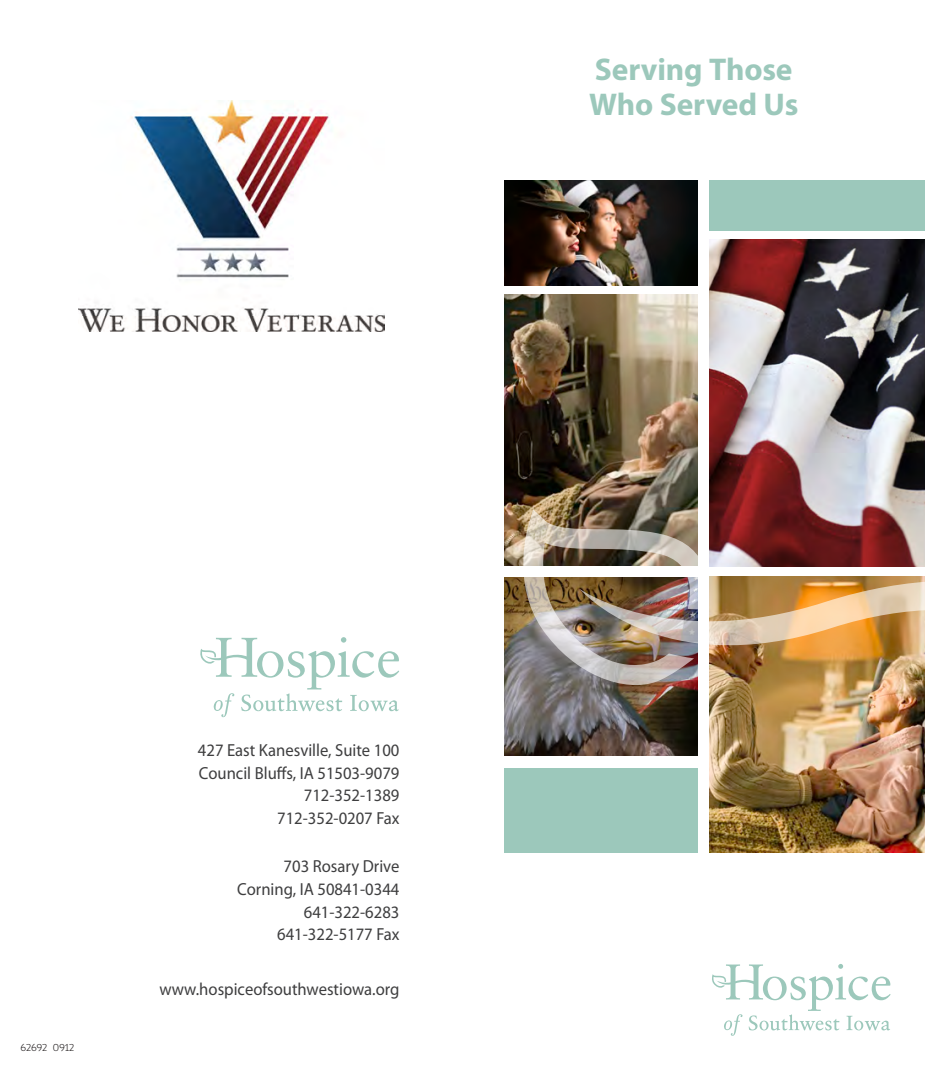
<style>
.page{position:relative;width:925px;height:1071px;background:#fff}
.page>*{position:absolute;margin:0;border:0;box-sizing:border-box;transform-origin:0 0}
.t1{font:700 31.5px/35px "Myriad Pro";letter-spacing:-.005em;color:#9cc8bb}
.t2{font:17.5px/22.8px "Myriad Pro";color:#3e3e3f;text-align:right;scale:.95 1}
.t3{font:300 10.5px "Shinn";letter-spacing:-.02em;color:#231f20}
</style>
<div class="page">
<svg style="left:712px;top:964px;width:178px;height:72px"></svg>
<div style="left:504px;top:768px;width:193px;height:84px;background:#9cc8bb"></div>
<img style="left:504px;top:181px;width:193px;height:104px">
<img style="left:504px;top:294px;width:193px;height:272px">
<img style="left:504px;top:578px;width:193px;height:177px">
<img style="left:709px;top:683px;width:215px;height:169px">
<img style="left:709px;top:240px;width:215px;height:306px">
<div style="left:709px;top:181px;width:215px;height:50px;background:#9cc8bb"></div>
<img style="left:713px;top:546px;width:211px;height:137px">
<img style="left:511px;top:509px;width:202px;height:184px">
<svg style="left:200px;top:637px;width:199px;height:80px"></svg>
<img style="left:78px;top:101px;width:306px;height:230px">
<p class="t1" style="left:588px;top:51px;width:211px">Serving Those<br>Who Served Us</p>
<p class="t3" style="left:21px;top:1042px;width:55px">62692 0912</p>
<p class="t2" style="left:198px;top:738px;width:213px">427 East Kanesville, Suite 100</p>
<p class="t2" style="left:199px;top:761px;width:212px">Council Bluffs, IA 51503-9079</p>
<p class="t2" style="left:304px;top:784px;width:102px">712-352-1389</p>
<p class="t2" style="left:277px;top:807px;width:130px">712-352-0207 Fax</p>
<p class="t2" style="left:283px;top:854px;width:123px">703 Rosary Drive</p>
<p class="t2" style="left:237px;top:877px;width:172px">Corning, IA 50841-0344</p>
<p class="t2" style="left:277px;top:900px;width:130px">641-322-6283<br>641-322-5177 Fax</p>
<p class="t2" style="left:159px;top:977px;width:254px">www.hospiceofsouthwestiowa.org</p>
</div>
